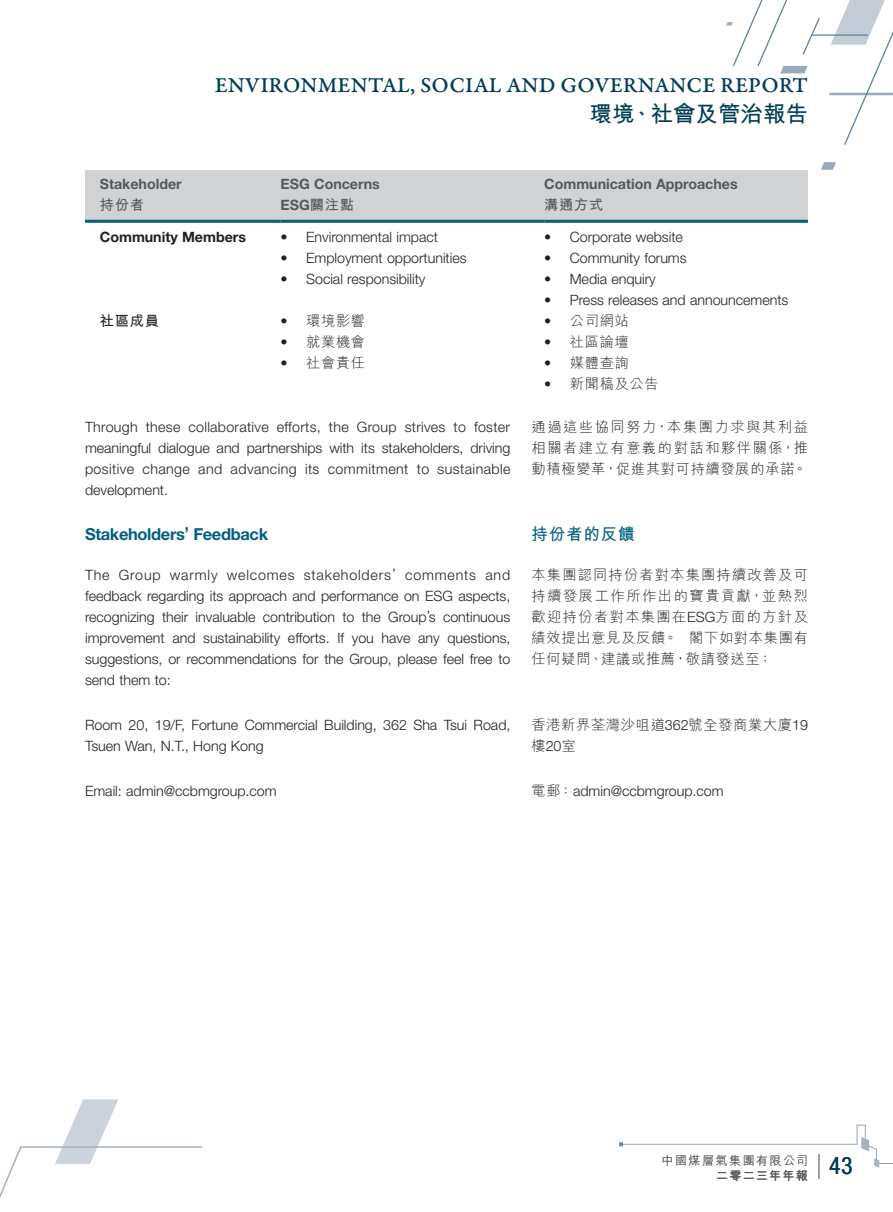
<style>
.page{position:relative;width:893px;height:1212px;background:#fff}
.page>*{position:absolute;margin:0;border:0;box-sizing:border-box;transform-origin:0 0}
.t1{font:condensed 24px "Helvetica Neue LT Std";color:#013e55}
.t2{font:22.5px "Garamond Premr Pro Med Capt";letter-spacing:.005em;color:#013e55}
.t3{font:700 22.5px "M Hei HK";color:#013e55}
.t4{font:700 16.5px "Helvetica Neue LT Std";letter-spacing:-.02em;color:#02607f}
.t5{font:700 16.5px "M Hei HK";letter-spacing:.05em;color:#02607f}
.t6{font:300 14.25px/21px "Helvetica Neue LT Std";color:#231f20;text-align:justify}
.t7{font:300 14.25px/21px "M Hei HK";letter-spacing:.05em;color:#231f20;text-align:justify}
.t8{font:700 14.25px "Helvetica Neue LT Std";color:#57585a}
.t9{font:700 14.25px "Helvetica Neue LT Std";color:#231f20}
.t10{font:700 14.25px "M Hei HK";letter-spacing:.05em;color:#57585a}
.t11{font:700 14.25px "M Hei HK";color:#231f20}
.t12{font:300 12px "M Hei HK";letter-spacing:.125em;color:#57585a}
.t13{font:700 12px "M Hei HK";letter-spacing:.115em;color:#57585a}
.s1{font-family:"M Hei HK"}
.s2{font-family:"Helvetica Neue LT Std"}
</style>
<div class="page">
<img style="left:0;top:0;width:893px;height:1198px">
<svg style="left:819px;top:1154px;width:1px;height:25px"></svg>
<div style="left:85px;top:170px;width:723px;height:50px;background:#d1d2d4"></div>
<hr style="left:85px;top:220px;width:196px;height:3px;background:#02607f">
<hr style="left:281px;top:220px;width:263px;height:3px;background:#02607f">
<hr style="left:544px;top:220px;width:264px;height:3px;background:#02607f">
<h2 class="t2" style="left:215px;top:72px;width:595px">ENVIRONMENTAL, SOCIAL AND GOVERNANCE REPORT</h2>
<h2 class="t3" style="left:590px;top:97px;width:220px">環境、社會及管治報告</h2>
<p class="t8" style="left:100px;top:175px;width:83px">Stakeholder</p>
<p class="t8" style="left:281px;top:175px;width:101px">ESG Concerns</p>
<p class="t8" style="left:544px;top:175px;width:195px">Communication Approaches</p>
<p class="t10" style="left:100px;top:195px;width:46px">持份者</p>
<p class="t8" style="left:281px;top:196px;width:75px">ESG<span class="s1">關注點</span></p>
<p class="t10" style="left:544px;top:195px;width:61px">溝通方式</p>
<p class="t9" style="left:100px;top:228px;width:148px">Community Members</p>
<p class="t6" style="left:281px;top:226px;width:159px">• Environmental impact</p>
<p class="t6" style="left:281px;top:247px;width:187px">• Employment opportunities</p>
<p class="t6" style="left:281px;top:268px;width:146px">• Social responsibility</p>
<p class="t6" style="left:544px;top:226px;width:140px">• Corporate website</p>
<p class="t6" style="left:544px;top:247px;width:144px">• Community forums</p>
<p class="t6" style="left:544px;top:268px;width:113px">• Media enquiry</p>
<p class="t6" style="left:544px;top:289px;width:246px">• Press releases and announcements</p>
<p class="t11" style="left:100px;top:310px;width:61px">社區成員</p>
<p class="t7" style="left:281px;top:310px;width:86px"><span class="s2">•</span> 環境影響</p>
<p class="t7" style="left:281px;top:331px;width:86px"><span class="s2">•</span> 就業機會</p>
<p class="t7" style="left:281px;top:352px;width:86px"><span class="s2">•</span> 社會責任</p>
<p class="t6" style="left:85px;top:416px;width:427px">Through these collaborative efforts, the Group strives to foster meaningful dialogue and partnerships with its stakeholders, driving positive change and advancing its commitment to sustainable development.</p>
<p class="t4" style="left:85px;top:524px;width:185px">Stakeholders’ Feedback</p>
<p class="t6" style="left:85px;top:564px;width:427px">The Group warmly welcomes stakeholders’ comments and feedback regarding its approach and performance on ESG aspects, recognizing their invaluable contribution to the Group’s continuous improvement and sustainability efforts. If you have any questions, suggestions, or recommendations for the Group, please feel free to send them to:</p>
<p class="t6" style="left:85px;top:714px;width:427px">Room 20, 19/F, Fortune Commercial Building, 362 Sha Tsui Road,<br>Tsuen Wan, N.T., Hong Kong</p>
<p class="t6" style="left:85px;top:780px;width:193px">Email: admin@ccbmgroup.com</p>
<p class="t7" style="left:544px;top:310px;width:86px"><span class="s2">•</span> 公司網站</p>
<p class="t7" style="left:544px;top:331px;width:86px"><span class="s2">•</span> 社區論壇</p>
<p class="t7" style="left:544px;top:352px;width:86px"><span class="s2">•</span> 媒體查詢</p>
<p class="t7" style="left:544px;top:373px;width:116px"><span class="s2">•</span> 新聞稿及公告</p>
<p class="t7" style="left:531px;top:416px;width:278px">通過這些協同努力，本集團力求與其利益相關者建立有意義的對話和夥伴關係，推動積極變革，促進其對可持續發展的承諾。</p>
<p class="t5" style="left:531px;top:522px;width:104px">持份者的反饋</p>
<p class="t7" style="left:531px;top:564px;width:278px">本集團認同持份者對本集團持續改善及可持續發展工作所作出的寶貴貢獻，並熱烈歡迎持份者對本集團在<span class="s2">ESG</span>方面的方針及績效提出意見及反饋。 閣下如對本集團有任何疑問、建議或推薦，敬請發送至：</p>
<p class="t7" style="left:531px;top:714px;width:278px">香港新界荃灣沙咀道<span class="s2">362</span>號全發商業大廈<span class="s2">19</span>樓<span class="s2">20</span>室</p>
<p class="t6" style="left:531px;top:780px;width:194px"><span class="s1">電郵：</span>admin@ccbmgroup.com</p>
<p class="t12" style="left:662px;top:1154px;width:147px">中國煤層氣集團有限公司</p>
<p class="t13" style="left:716px;top:1167px;width:93px">二零二三年年報</p>
<h1 class="t1" style="left:829px;top:1152px;width:25px">43</h1>
</div>
